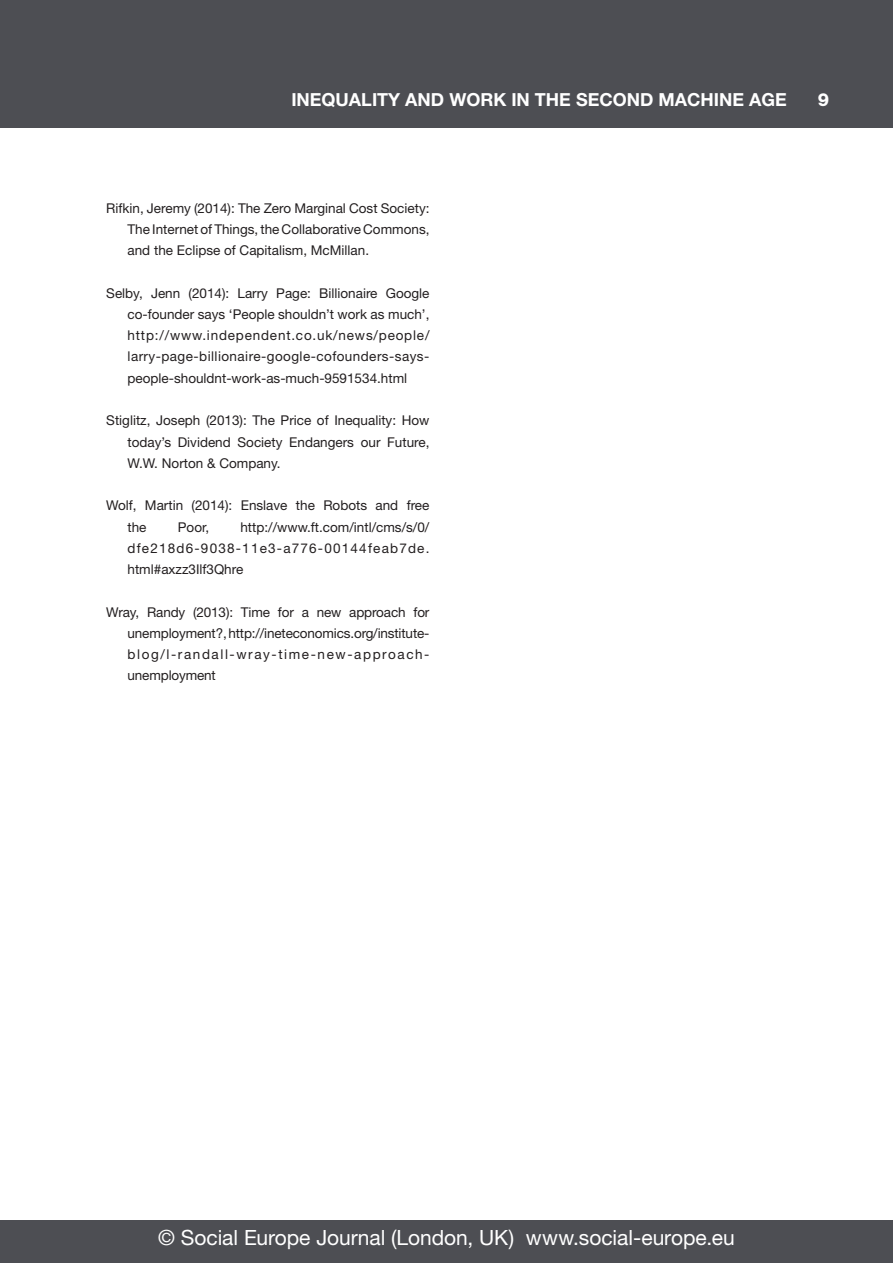
<style>
.page{position:relative;width:893px;height:1263px;background:#fff}
.page>*{position:absolute;margin:0;border:0;box-sizing:border-box;transform-origin:0 0}
.Pull_Quote{font:21px "Helvetica Neue LT Std";letter-spacing:-.005em;color:#fff}
.t1{font:700 18px "Helvetica Neue LT Std";color:#fff}
.t2{font:800 18px "Helvetica Neue LT Std";color:#fff}
.Endnotes{font:13.5px/21.3px "Helvetica Neue LT Std";color:#231f20;text-align:justify}
</style>
<div class="page">
<div style="left:0;top:0;width:893px;height:128px;background:#4d4e53"></div>
<div style="left:0;top:1220px;width:893px;height:43px;background:#4d4e53"></div>
<h2 class="t1" style="left:291px;top:89px;width:495px">INEQUALITY AND WORK IN THE SECOND MACHINE AGE</h2>
<h2 class="t2" style="left:818px;top:89px;width:13px">9</h2>
<p class="Endnotes" style="left:128px;top:197px;width:303px;text-indent:-21px">Rifkin, Jeremy (2014): The Zero Marginal Cost Society:<br>The Internet of Things, the Collaborative Commons, and the Eclipse of Capitalism, McMillan.</p>
<p class="Endnotes" style="left:128px;top:282px;width:303px;text-indent:-21px">Selby, Jenn (2014): Larry Page: Billionaire Google co-founder says ‘People shouldn’t work as much’, http://www.independent.co.uk/news/people/ larry-page-billionaire-google-cofounders-says&shy;people-shouldnt-work-as-much-9591534.html</p>
<p class="Endnotes" style="left:128px;top:410px;width:303px;text-indent:-21px">Stiglitz, Joseph (2013): The Price of Inequality: How today’s Dividend Society Endangers our Future, W.W. Norton &amp; Company.</p>
<p class="Endnotes" style="left:128px;top:495px;width:303px;text-indent:-21px">Wolf, Martin (2014): Enslave the Robots and free the</p>
<p class="Endnotes" style="left:128px;top:516px;width:303px;text-indent:113px">http://www.ft.com/intl/cms/s/0/ dfe218d6-9038-11e3-a776-00144feab7de. html#axzz3Ilf3Qhre</p>
<p class="Endnotes" style="left:128px;top:601px;width:303px;text-indent:-21px">Wray, Randy (2013): Time for a new approach for unemployment?, http://ineteconomics.org/institute&shy;blog/l-randall-wray-time-new-approach&shy;unemployment</p>
<p class="Endnotes" style="left:178px;top:516px;width:33px">Poor,</p>
<p class="Pull_Quote" style="left:158px;top:1225px;width:578px">© Social Europe Journal (London, UK) www.social-europe.eu</p>
</div>
